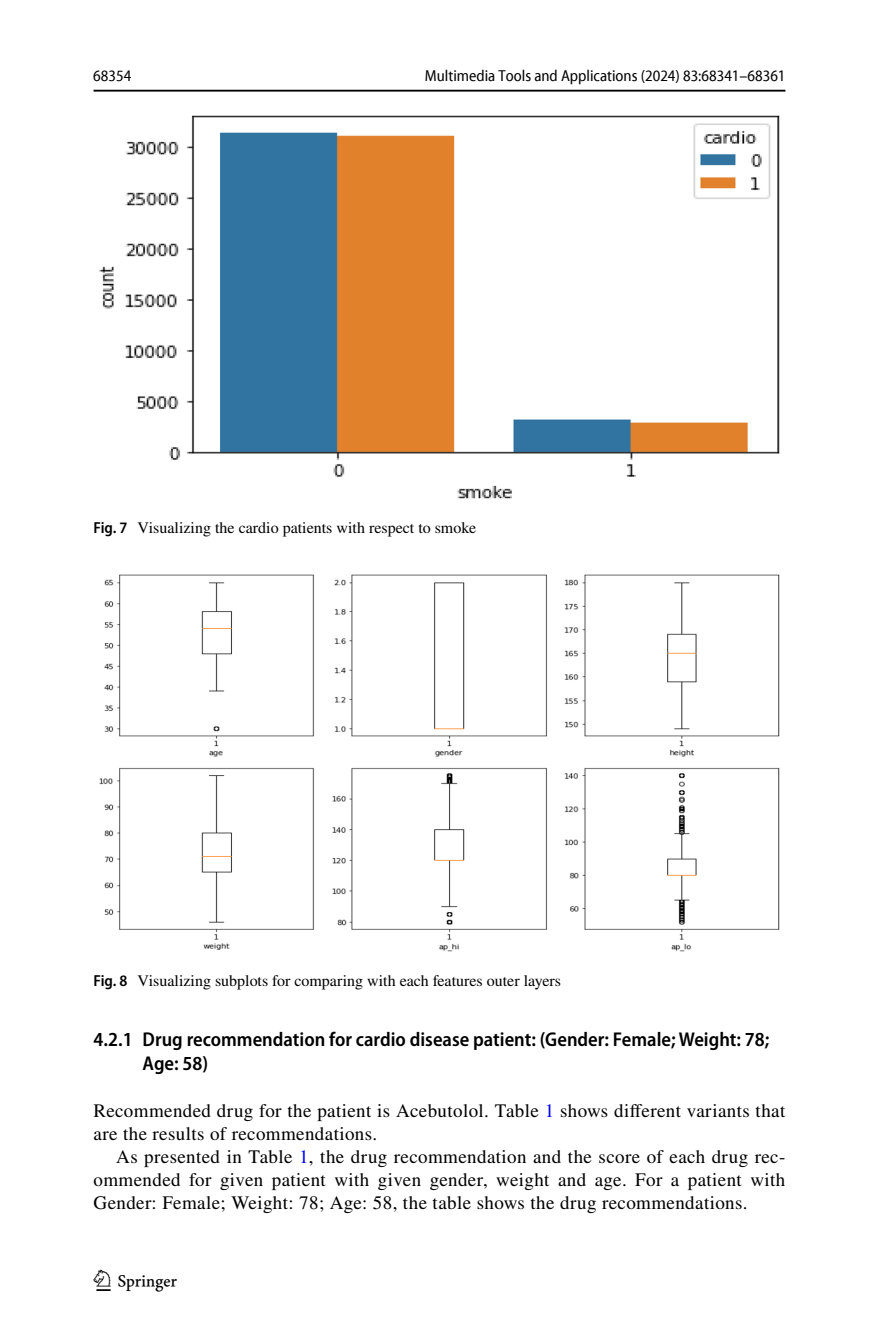
<style>
.page{position:relative;width:879px;height:1333px;background:#fff}
.page>*{position:absolute;margin:0;border:0;box-sizing:border-box;transform-origin:0 0}
.t1{font:30px "Springnew Regular 4";color:#000}
.t2{font:600 semi-condensed 20px/24px "Myriad Pro";color:#000}
.t3{font:19px/23px "STIX";letter-spacing:.02em;color:#000}
.t4{font:16px "STIX";color:#000}
.t5{font:semi-condensed 16px "Myriad Pro Unic";color:#000}
.s1{font-family:"Myriad Pro";font-weight:600;font-stretch:semi-condensed}
.s2{color:#00f}
</style>
<div class="page">
<hr style="left:94px;top:90px;width:691px;height:2px;background:#000">
<img style="left:99px;top:116px;width:681px;height:382px">
<img style="left:99px;top:575px;width:681px;height:376px">
<p class="t5" style="left:93px;top:69px;width:40px">68354</p>
<p class="t5" style="left:425px;top:69px;width:362px">Multimedia Tools and Applications (2024) 83:68341–68361</p>
<p class="t4" style="left:94px;top:517px;width:384px"><span class="s1">Fig. 7</span> Visualizing the cardio patients with respect to smoke</p>
<p class="t4" style="left:94px;top:969px;width:469px"><span class="s1">Fig. 8</span> Visualizing subplots for comparing with each features outer layers</p>
<p class="t2" style="left:143px;top:1027px;width:628px;text-indent:-49px">4.2.1 Drug recommendation for cardio disease patient: (Gender: Female; Weight: 78;<br>Age: 58)</p>
<p class="t3" style="left:94px;top:1099px;width:693px">Recommended drug for the patient is Acebutolol. Table <span class="s2">1</span> shows different variants that are the results of recommendations.</p>
<p class="t3" style="left:94px;top:1145px;width:693px;text-align:justify;text-indent:23px">As presented in Table <span class="s2">1</span>, the drug recommendation and the score of each drug rec&shy;ommended for given patient with given gender, weight and age. For a patient with Gender: Female; Weight: 78; Age: 58, the table shows the drug recommendations.</p>
<h1 class="t1" style="left:96px;top:1269px;width:83px">1 3</h1>
</div>
